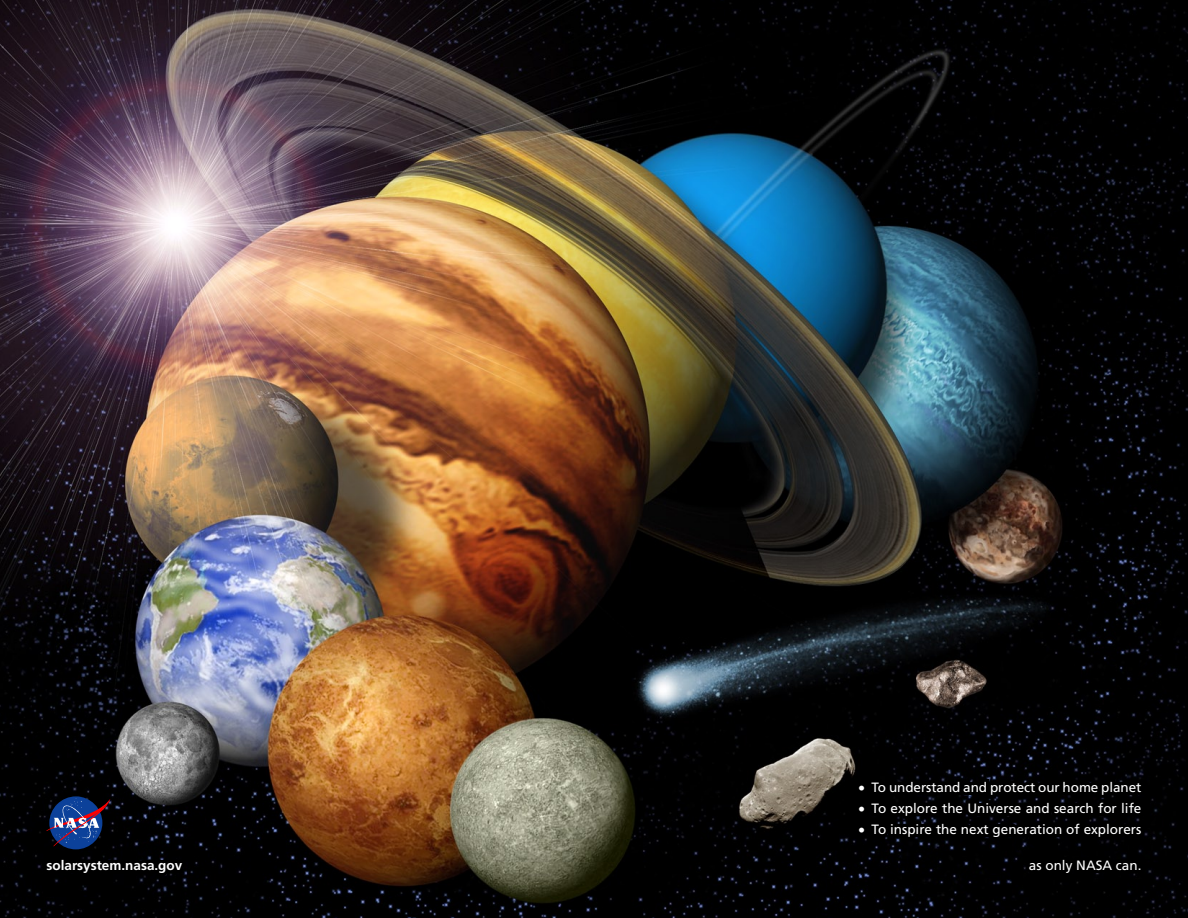
<style>
.page{position:relative;width:1188px;height:918px;background:#fff}
.page>*{position:absolute;margin:0;border:0;box-sizing:border-box;transform-origin:0 0}
.t1{font:14.1px "Frutiger";color:#fff}
.t2{font:13.5px "Frutiger";color:#fff}
.t3{font:700 13.5px "Frutiger";color:#fff}
</style>
<div class="page">
<img style="left:0;top:0;width:1188px;height:918px">
<div style="left:866px;top:765px;width:283px;height:142px;background:#000"></div>
<div style="left:1136px;top:865px;width:7px;height:8px;border:6px solid #000"></div>
<div style="left:856px;top:782px;width:11px;height:11px;border:6px solid #000;border-radius:50%"></div>
<div style="left:856px;top:803px;width:11px;height:11px;border:6px solid #000;border-radius:50%"></div>
<div style="left:856px;top:824px;width:11px;height:11px;border:6px solid #000;border-radius:50%"></div>
<svg style="left:41px;top:799px;width:150px;height:119px;background:#0a0d17"></svg>
<p class="t3" style="left:46px;top:857px;width:137px">solarsystem.nasa.gov</p>
<p class="t2" style="left:872px;top:779px;width:271px">To understand and protect our home planet</p>
<p class="t2" style="left:872px;top:800px;width:271px">To explore the Universe and search for life</p>
<p class="t2" style="left:872px;top:821px;width:271px">To inspire the next generation of explorers</p>
<p class="t2" style="left:1029px;top:857px;width:114px">as only NASA can.</p>
<p class="t1" style="left:858px;top:780px;width:9px">•</p>
<p class="t1" style="left:858px;top:801px;width:9px">•</p>
<p class="t1" style="left:858px;top:822px;width:9px">•</p>
</div>
